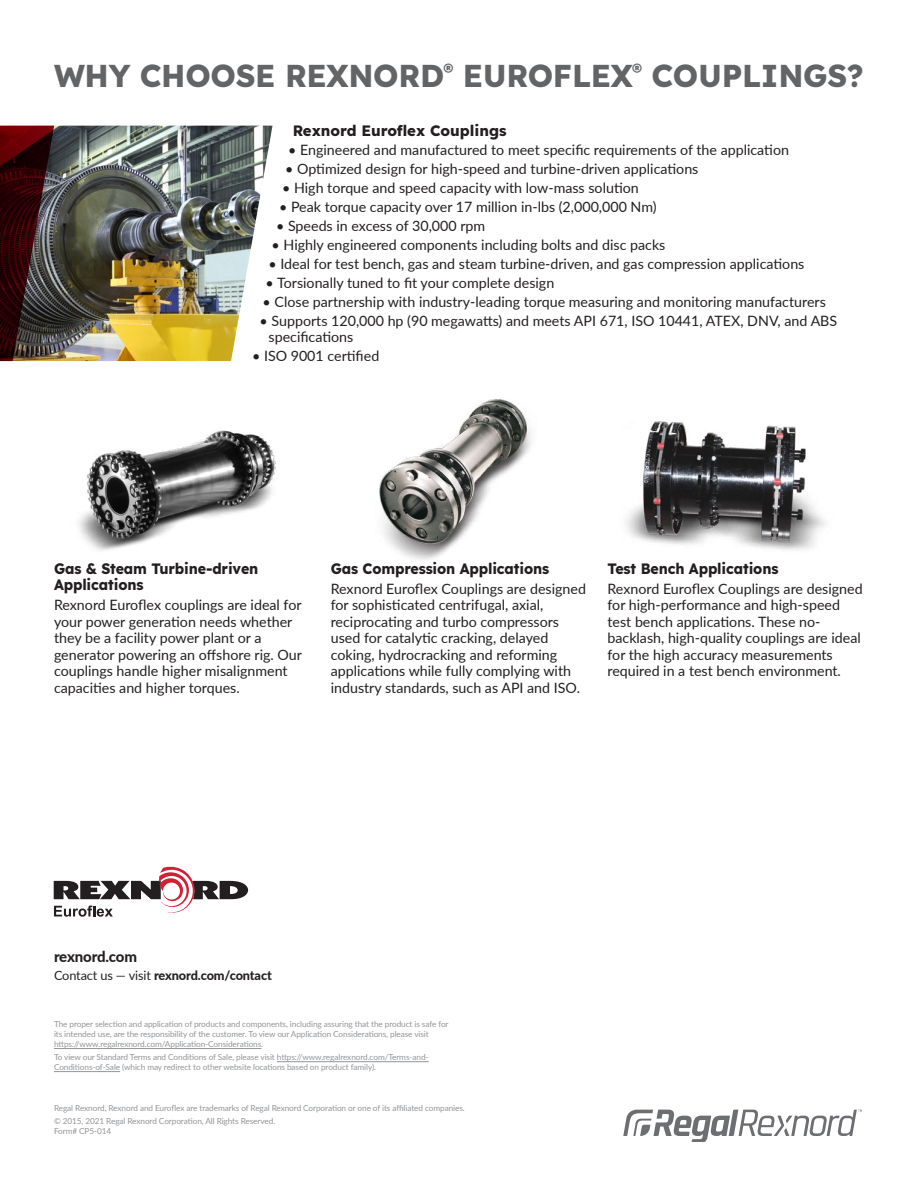
<style>
.page{position:relative;width:918px;height:1188px;background:#fff}
.page>*{position:absolute;margin:0;border:0;box-sizing:border-box;transform-origin:0 0}
.t1{font:700 31.5px "Lexend";letter-spacing:-.01em;color:#636466}
.t2{font:700 15px/16.5px "Lexend";letter-spacing:-.01em;color:#231f20;scale:.95 1}
.t3{font:700 15px "Lexend";letter-spacing:-.01em;color:#231f20}
.t4{font:800 15px "Lato";letter-spacing:-.015em;color:#231f20}
.t5{font:14.25px/16.5px "Lato";color:#231f20}
.t6{font:800 12.75px "Lato";letter-spacing:-.01em;color:#231f20}
.t7{font:8.25px/9.9px "Lato";letter-spacing:-.01em;color:#939598}
.s1{font-weight:400}
</style>
<div class="page">
<img style="left:625px;top:421px;width:200px;height:129px">
<img style="left:379px;top:399px;width:152px;height:161px">
<img style="left:78px;top:430px;width:198px;height:121px">
<svg style="left:623px;top:1110px;width:239px;height:32px"></svg>
<img style="left:54px;top:126px;width:219px;height:235px">
<svg style="left:0;top:126px;width:54px;height:235px;background:#3e1d1f"></svg>
<svg style="left:54px;top:867px;width:194px;height:50px"></svg>
<hr style="left:54px;top:1048px;width:207px;height:1px;background:#939598">
<hr style="left:277px;top:1061px;width:152px;height:1px;background:#939598">
<hr style="left:54px;top:1071px;width:66px;height:1px;background:#939598">
<h1 class="t1" style="left:54px;top:50px;width:811px">WHY CHOOSE REXNORD<sup>®</sup> EUROFLEX<sup>®</sup> COUPLINGS?</h1>
<p class="t3" style="left:293px;top:118px;width:215px">Rexnord Euroflex Couplings</p>
<p class="t5" style="left:288px;top:141px;width:502px">• Engineered and manufactured to meet specific requirements of the application</p>
<p class="t5" style="left:285px;top:160px;width:415px">• Optimized design for high-speed and turbine-driven applications</p>
<p class="t5" style="left:282px;top:179px;width:358px">• High torque and speed capacity with low-mass solution</p>
<p class="t5" style="left:279px;top:198px;width:379px">• Peak torque capacity over 17 million in-lbs (2,000,000 Nm)</p>
<p class="t5" style="left:276px;top:217px;width:211px">• Speeds in excess of 30,000 rpm</p>
<p class="t5" style="left:272px;top:236px;width:395px">• Highly engineered components including bolts and disc packs</p>
<p class="t5" style="left:269px;top:255px;width:537px">• Ideal for test bench, gas and steam turbine-driven, and gas compression applications</p>
<p class="t5" style="left:266px;top:274px;width:290px">• Torsionally tuned to fit your complete design</p>
<p class="t5" style="left:263px;top:293px;width:565px">• Close partnership with industry-leading torque measuring and monitoring manufacturers</p>
<p class="t5" style="left:269px;top:312px;width:570px;text-indent:-9px">• Supports 120,000 hp (90 megawatts) and meets API 671, ISO 10441, ATEX, DNV, and ABS specifications</p>
<p class="t5" style="left:252px;top:347px;width:129px">• ISO 9001 certified</p>
<p class="t2" style="left:54px;top:559px;width:217px">Gas &amp; Steam Turbine-driven<br>Applications</p>
<p class="t5" style="left:54px;top:596px;width:250px">Rexnord Euroflex couplings are ideal for your power generation needs whether they be a facility power plant or a generator powering an offshore rig. Our couplings handle higher misalignment capacities and higher torques.</p>
<p class="t2" style="left:331px;top:559px;width:232px">Gas Compression Applications</p>
<p class="t5" style="left:331px;top:580px;width:257px">Rexnord Euroflex Couplings are designed for sophisticated centrifugal, axial, reciprocating and turbo compressors used for catalytic cracking, delayed coking, hydrocracking and reforming applications while fully complying with industry standards, such as API and ISO.</p>
<p class="t2" style="left:608px;top:559px;width:181px">Test Bench Applications</p>
<p class="t5" style="left:608px;top:580px;width:257px">Rexnord Euroflex Couplings are designed for high-performance and high-speed test bench applications. These no&shy;backlash, high-quality couplings are ideal for the high accuracy measurements required in a test bench environment.</p>
<p class="t4" style="left:54px;top:945px;width:85px">rexnord.com</p>
<p class="t6" style="left:54px;top:966px;width:219px"><span class="s1">Contact us — visit</span> rexnord.com/contact</p>
<p class="t7" style="left:54px;top:1019px;width:396px">The proper selection and application of products and components, including assuring that the product is safe for its intended use, are the responsibility of the customer. To view our Application Considerations, please visit https://www.regalrexnord.com/Application-Considerations.</p>
<p class="t7" style="left:54px;top:1051px;width:376px">To view our Standard Terms and Conditions of Sale, please visit https://www.regalrexnord.com/Terms-and-<br>Conditions-of-Sale (which may redirect to other website locations based on product family).</p>
<p class="t7" style="left:54px;top:1101px;width:412px;line-height:13.2px">Regal Rexnord, Rexnord and Euroflex are trademarks of Regal Rexnord Corporation or one of its affiliated companies. © 2015, 2021 Regal Rexnord Corporation, All Rights Reserved.</p>
<p class="t7" style="left:54px;top:1126px;width:59px">Form# CP5-014</p>
</div>
